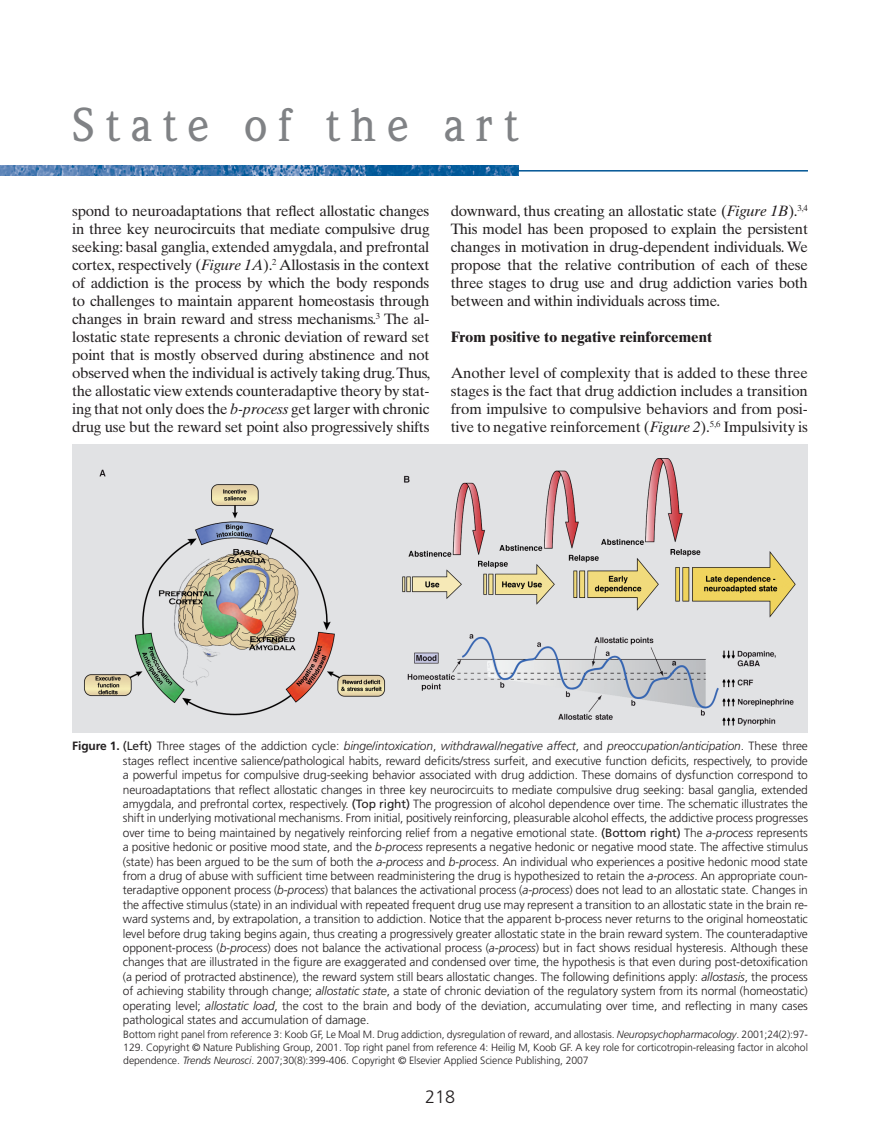
<style>
.page{position:relative;width:893px;height:1148px;background:#fff}
.page>*{position:absolute;margin:0;border:0;box-sizing:border-box;transform-origin:0 0}
.t1{font:500 46.5px "Weidemann";letter-spacing:.23em;color:#808285}
.t2{font:300 18px "Frutiger";color:#231f20}
.t3{font:15px/18px "Times Ten";letter-spacing:-.02em;color:#231f20;text-align:justify}
.t4{font:700 15px "Times Ten";color:#231f20}
.t5{font:300 12px/14.4px "Frutiger";letter-spacing:-.01em;color:#231f20;text-align:justify}
.t6{font:300 10.5px/12.6px "Frutiger";letter-spacing:-.01em;color:#231f20;text-align:justify}
.s1{font-style:italic}
.s2{font-weight:700}
.s3{font-weight:400}
</style>
<div class="page">
<hr style="left:72px;top:170px;width:736px;height:2px;background:#005595">
<img style="left:0;top:166px;width:519px;height:10px">
<img style="left:72px;top:444px;width:736px;height:288px">
<h1 class="t1" style="left:72px;top:98px;width:447px">State of the art</h1>
<p class="t3" style="left:72px;top:202px;width:359px">spond to neuroadaptations that reflect allostatic changes in three key neurocircuits that mediate compulsive drug seeking: basal ganglia, extended amygdala, and prefrontal cortex, respectively (<span class="s1">Figure 1A</span>).<sup>2</sup> Allostasis in the context of addiction is the process by which the body responds to challenges to maintain apparent homeostasis through changes in brain reward and stress mechanisms.<sup>3</sup> The al&shy;lostatic state represents a chronic deviation of reward set point that is mostly observed during abstinence and not observed when the individual is actively taking drug. Thus, the allostatic view extends counteradaptive theory by stat&shy;ing that not only does the <span class="s1">b-process</span> get larger with chronic drug use but the reward set point also progressively shifts</p>
<p class="t3" style="left:451px;top:202px;width:359px">downward, thus creating an allostatic state (<span class="s1">Figure 1B</span>).<sup>3,4<br></sup>This model has been proposed to explain the persistent changes in motivation in drug-dependent individuals. We propose that the relative contribution of each of these three stages to drug use and drug addiction varies both between and within individuals across time.</p>
<p class="t4" style="left:451px;top:328px;width:263px">From positive to negative reinforcement</p>
<p class="t3" style="left:451px;top:364px;width:359px">Another level of complexity that is added to these three stages is the fact that drug addiction includes a transition from impulsive to compulsive behaviors and from posi&shy;tive to negative reinforcement (<span class="s1">Figure 2</span>).<sup>5,6</sup> Impulsivity is</p>
<p class="t5" style="left:123px;top:739px;width:687px;text-indent:-51px"><span class="s2">Figure 1.</span> <span class="s3">(Left)</span> Three stages of the addiction cycle: <span class="s1">binge/intoxication</span>, <span class="s1">withdrawal/negative affect</span>, and <span class="s1">preoccupation/anticipation</span>. These three stages reflect incentive salience/pathological habits, reward deficits/stress surfeit, and executive function deficits, respectively, to provide a powerful impetus for compulsive drug-seeking behavior associated with drug addiction. These domains of dysfunction correspond to neuroadaptations that reflect allostatic changes in three key neurocircuits to mediate compulsive drug seeking: basal ganglia, extended amygdala, and prefrontal cortex, respectively. <span class="s3">(Top right)</span> The progression of alcohol dependence over time. The schematic illustrates the shift in underlying motivational mechanisms. From initial, positively reinforcing, pleasurable alcohol effects, the addictive process progresses over time to being maintained by negatively reinforcing relief from a negative emotional state. <span class="s3">(Bottom right)</span> The <span class="s1">a-process</span> represents a positive hedonic or positive mood state, and the <span class="s1">b-process</span> represents a negative hedonic or negative mood state. The affective stimulus (state) has been argued to be the sum of both the <span class="s1">a-process</span> and <span class="s1">b-process</span>. An individual who experiences a positive hedonic mood state from a drug of abuse with sufficient time between readministering the drug is hypothesized to retain the <span class="s1">a-process</span>. An appropriate coun&shy;teradaptive opponent process (<span class="s1">b-process</span>) that balances the activational process (<span class="s1">a-process</span>) does not lead to an allostatic state. Changes in the affective stimulus (state) in an individual with repeated frequent drug use may represent a transition to an allostatic state in the brain re&shy;ward systems and, by extrapolation, a transition to addiction. Notice that the apparent b-process never returns to the original homeostatic level before drug taking begins again, thus creating a progressively greater allostatic state in the brain reward system. The counteradaptive opponent-process (<span class="s1">b-process</span>) does not balance the activational process (<span class="s1">a-process</span>) but in fact shows residual hysteresis. Although these changes that are illustrated in the figure are exaggerated and condensed over time, the hypothesis is that even during post-detoxification (a period of protracted abstinence), the reward system still bears allostatic changes. The following definitions apply: <span class="s1">allostasis</span>, the process of achieving stability through change; <span class="s1">allostatic state</span>, a state of chronic deviation of the regulatory system from its normal (homeostatic) operating level; <span class="s1">allostatic load</span>, the cost to the brain and body of the deviation, accumulating over time, and reflecting in many cases pathological states and accumulation of damage.</p>
<p class="t6" style="left:123px;top:1028px;width:686px">Bottom right panel from reference 3: Koob GF, Le Moal M. Drug addiction, dysregulation of reward, and allostasis. <span class="s1">Neuropsychopharmacology</span>. 2001;24(2):97- 129. Copyright © Nature Publishing Group, 2001. Top right panel from reference 4: Heilig M, Koob GF. A key role for corticotropin-releasing factor in alcohol dependence. <span class="s1">Trends Neurosci</span>. 2007;30(8):399-406. Copyright © Elsevier Applied Science Publishing, 2007</p>
<h2 class="t2" style="left:425px;top:1086px;width:32px">218</h2>
</div>
